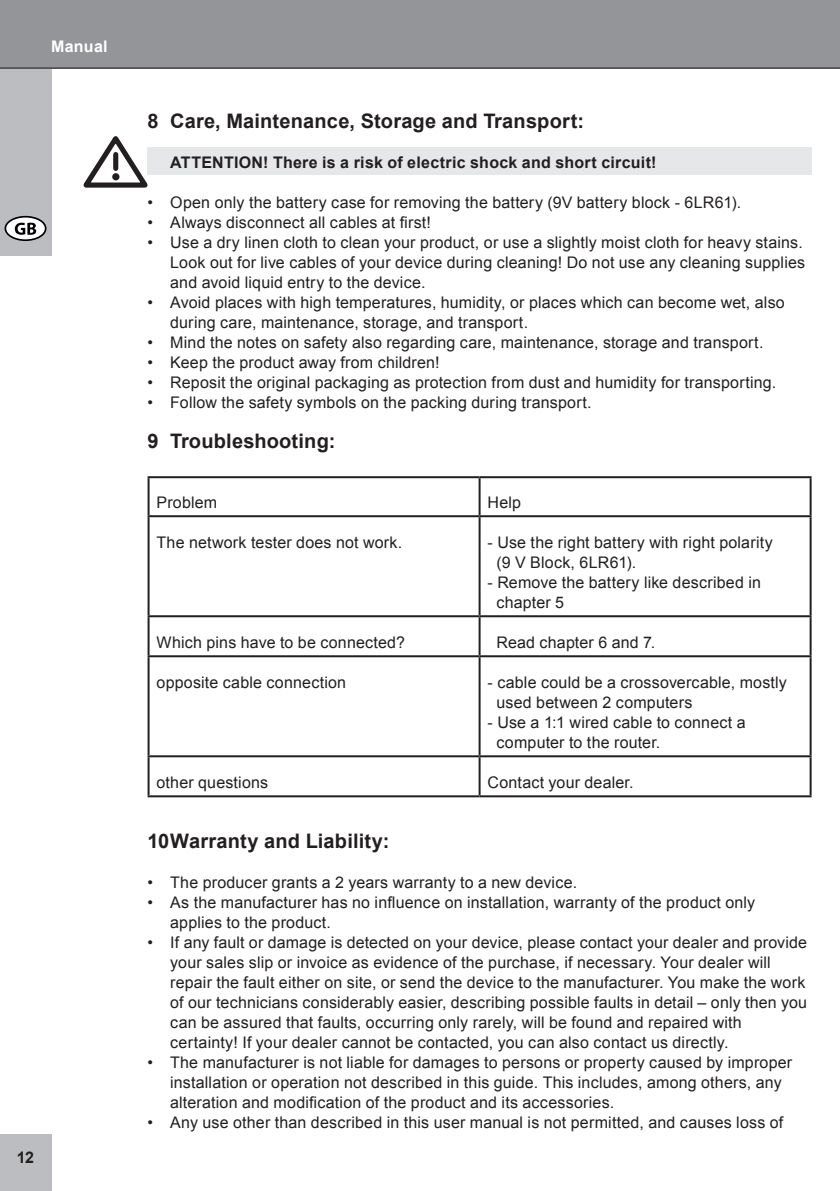
<style>
.page{position:relative;width:840px;height:1191px;background:#fff}
.page>*{position:absolute;margin:0;border:0;box-sizing:border-box;transform-origin:0 0}
.t1{font:700 20px "Arial";letter-spacing:.01em;color:#231f20}
.t2{font:16px/20px "Arial";letter-spacing:.01em;color:#231f20}
.t3{font:700 16px "Arial";letter-spacing:.015em;color:#231f20}
.t4{font:700 16px "Arial";letter-spacing:.015em;color:#fff}
</style>
<div class="page">
<div style="left:0;top:0;width:51px;height:255px;background:#bcbdc0"></div>
<div style="left:0;top:1134px;width:51px;height:57px;background:#bcbdc0"></div>
<div style="left:0;top:0;width:839px;height:68px;background:#939598"></div>
<hr style="left:0;top:68px;width:839px;height:1px;background:#231f20">
<svg style="left:5px;top:217px;width:41px;height:23px"></svg>
<div style="left:5px;top:216px;width:41px;height:25px;border:2px solid #000004;border-radius:50%"></div>
<svg style="left:15px;top:223px;width:21px;height:12px"></svg>
<div style="left:147px;top:147px;width:664px;height:27px;background:#e6e7e9"></div>
<svg style="left:83px;top:136px;width:67px;height:52px"></svg>
<div style="left:113px;top:154px;width:5px;height:14px;background:#231f20"></div>
<div style="left:112px;top:173px;width:7px;height:7px;background:#231f20;border-radius:50%"></div>
<hr style="left:147px;top:476px;width:332px;height:2px;background:#231f20">
<hr style="left:147px;top:478px;width:2px;height:37px;background:#231f20">
<hr style="left:479px;top:476px;width:332px;height:2px;background:#231f20">
<hr style="left:478px;top:478px;width:2px;height:37px;background:#231f20">
<hr style="left:809px;top:478px;width:2px;height:37px;background:#231f20">
<hr style="left:147px;top:515px;width:332px;height:2px;background:#231f20">
<hr style="left:147px;top:517px;width:2px;height:98px;background:#231f20">
<hr style="left:479px;top:515px;width:332px;height:2px;background:#231f20">
<hr style="left:478px;top:517px;width:2px;height:98px;background:#231f20">
<hr style="left:809px;top:517px;width:2px;height:98px;background:#231f20">
<hr style="left:147px;top:615px;width:332px;height:2px;background:#231f20">
<hr style="left:147px;top:617px;width:2px;height:38px;background:#231f20">
<hr style="left:479px;top:615px;width:332px;height:2px;background:#231f20">
<hr style="left:478px;top:617px;width:2px;height:38px;background:#231f20">
<hr style="left:809px;top:617px;width:2px;height:38px;background:#231f20">
<hr style="left:147px;top:655px;width:332px;height:2px;background:#231f20">
<hr style="left:147px;top:657px;width:2px;height:98px;background:#231f20">
<hr style="left:479px;top:655px;width:332px;height:2px;background:#231f20">
<hr style="left:478px;top:657px;width:2px;height:98px;background:#231f20">
<hr style="left:809px;top:657px;width:2px;height:98px;background:#231f20">
<hr style="left:147px;top:755px;width:332px;height:2px;background:#231f20">
<hr style="left:147px;top:757px;width:2px;height:38px;background:#231f20">
<hr style="left:479px;top:755px;width:332px;height:2px;background:#231f20">
<hr style="left:478px;top:757px;width:2px;height:38px;background:#231f20">
<hr style="left:809px;top:757px;width:2px;height:38px;background:#231f20">
<hr style="left:147px;top:795px;width:332px;height:2px;background:#231f20">
<hr style="left:479px;top:795px;width:332px;height:2px;background:#231f20">
<p class="t4" style="left:51px;top:36px;width:58px">Manual</p>
<p class="t3" style="left:17px;top:1146px;width:19px">12</p>
<p class="t1" style="left:147px;top:108px;width:438px">8 Care, Maintenance, Storage and Transport:</p>
<p class="t3" style="left:170px;top:152px;width:487px">ATTENTION! There is a risk of electric shock and short circuit!</p>
<p class="t2" style="left:147px;top:193px;width:594px">• O pen only the battery case for removing the battery (9V battery block - 6LR61).</p>
<p class="t2" style="left:147px;top:213px;width:285px">• Always disconnect all cables at first!</p>
<p class="t2" style="left:170px;top:233px;width:636px;text-indent:-23px">• Use a dry linen cloth to clean your product, or use a slightly moist cloth for heavy stains.<br>Look out for live cables of your device during cleaning! Do not use any cleaning supplies and avoid liquid entry to the device.</p>
<p class="t2" style="left:170px;top:293px;width:615px;text-indent:-23px">• Avoid places with high temperatures, humidity, or places which can become wet, also during care, maintenance, storage, and transport.</p>
<p class="t2" style="left:147px;top:333px;width:617px">• Mind the notes on safety also regarding care, maintenance, storage and transport.</p>
<p class="t2" style="left:147px;top:353px;width:293px">• Keep the product away from children!</p>
<p class="t2" style="left:147px;top:373px;width:630px">• Reposit the original packaging as protection from dust and humidity for transporting.</p>
<p class="t2" style="left:147px;top:393px;width:445px">• Follow the safety symbols on the packing during transport.</p>
<p class="t1" style="left:147px;top:428px;width:189px">9 Troubleshooting:</p>
<p class="t2" style="left:156px;top:493px;width:62px">Problem</p>
<p class="t2" style="left:487px;top:493px;width:35px">Help</p>
<p class="t2" style="left:156px;top:533px;width:247px">The network tester does not work.</p>
<p class="t2" style="left:496px;top:533px;width:277px;text-indent:-9px">- Use the right battery with right polarity (9 V Block, 6LR61).</p>
<p class="t2" style="left:496px;top:573px;width:266px;text-indent:-9px">- Remove the battery like described in chapter 5</p>
<p class="t2" style="left:156px;top:633px;width:250px">Which pins have to be connected?</p>
<p class="t2" style="left:496px;top:633px;width:160px">Read chapter 6 and 7.</p>
<p class="t2" style="left:156px;top:673px;width:191px">opposite cable connection</p>
<p class="t2" style="left:496px;top:673px;width:292px;text-indent:-9px">- cable could be a crossovercable, mostly used between 2 computers</p>
<p class="t2" style="left:496px;top:713px;width:250px;text-indent:-9px">- Use a 1:1 wired cable to connect a computer to the router.</p>
<p class="t2" style="left:156px;top:773px;width:113px">other questions</p>
<p class="t2" style="left:487px;top:773px;width:147px">Contact your dealer.</p>
<p class="t1" style="left:147px;top:828px;width:243px">10Warranty and Liability:</p>
<p class="t2" style="left:147px;top:873px;width:431px">• The producer grants a 2 years warranty to a new device.</p>
<p class="t2" style="left:170px;top:893px;width:586px;text-indent:-23px">• As the manufacturer has no influence on installation, warranty of the product only applies to the product.</p>
<p class="t2" style="left:170px;top:933px;width:638px;text-indent:-23px">• If any fault or damage is detected on your device, please contact your dealer and provide your sales slip or invoice as evidence of the purchase, if necessary. Your dealer will repair the fault either on site, or send the device to the manufacturer. You make the work of our technicians considerably easier, describing possible faults in detail – only then you can be assured that faults, occurring only rarely, will be found and repaired with certainty! If your dealer cannot be contacted, you can also contact us directly.</p>
<p class="t2" style="left:170px;top:1053px;width:623px;text-indent:-23px">• The manufacturer is not liable for damages to persons or property caused by improper installation or operation not described in this guide. This includes, among others, any alteration and modification of the product and its accessories.</p>
<p class="t2" style="left:147px;top:1113px;width:637px">• Any use other than described in this user manual is not permitted, and causes loss of</p>
</div>
